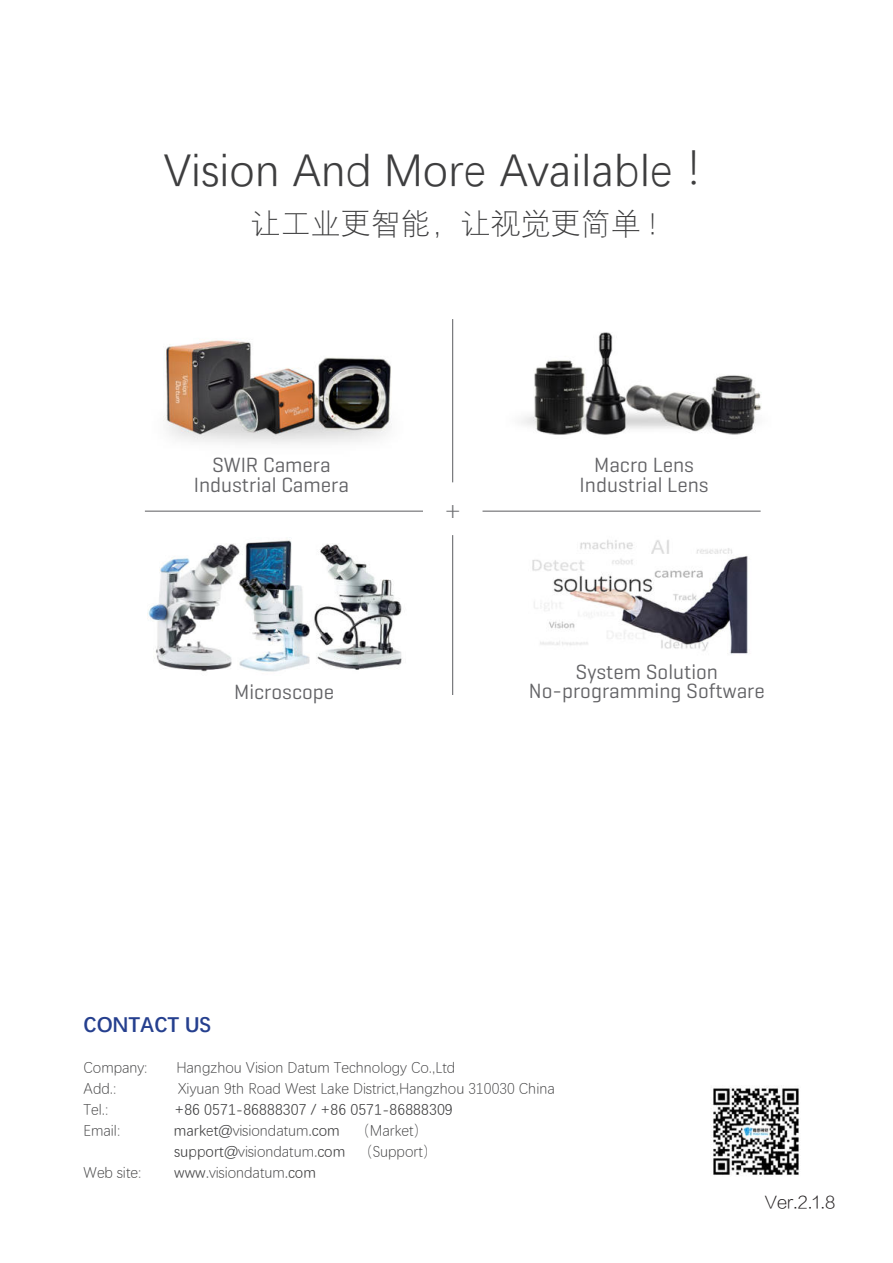
<style>
.page{position:relative;width:893px;height:1263px;background:#fff}
.page>*{position:absolute;margin:0;border:0;box-sizing:border-box;transform-origin:0 0}
.t1{font:45px "Deng Xian";color:#3e3e3f}
.t2{font:300 30px "Deng Xian";color:#3e3e3f}
.t3{font:300 25.5px "Adobe Song Std";color:#6d6e71}
.t4{font:21px/19.5px "Geogrotesque";color:#636366;text-align:center}
.t5{font:700 21px "Deng Xian";color:#253f8e}
.t6{font:16.5px "FZLTXHK GBK1 0";color:#231f20}
.t7{font:300 15px/21px "Deng Xian";color:#3e3e3f}
.t8{font:15px "Deng Xian";color:#3e3e3f}
.s1{font-weight:400}
</style>
<div class="page">
<img style="left:163px;top:339px;width:229px;height:105px">
<img style="left:521px;top:332px;width:241px;height:103px">
<img style="left:532px;top:539px;width:216px;height:115px">
<img style="left:147px;top:540px;width:255px;height:132px">
<hr style="left:452px;top:319px;width:1px;height:163px;background:#6d6e71">
<hr style="left:452px;top:535px;width:1px;height:160px;background:#6d6e71">
<hr style="left:145px;top:511px;width:278px;height:1px;background:#6d6e71">
<hr style="left:482px;top:511px;width:279px;height:1px;background:#6d6e71">
<img style="left:712px;top:1087px;width:87px;height:88px">
<h1 class="t1" style="left:164px;top:141px;width:567px">Vision And More Available ！</h1>
<h2 class="t2" style="left:251px;top:205px;width:408px">让工业更智能，让视觉更简单 !</h2>
<h3 class="t4" style="left:194px;top:457px;width:157px">SWIR Camera<br>Industrial Camera</h3>
<h3 class="t4" style="left:234px;top:684px;width:102px">Microscope</h3>
<h3 class="t3" style="left:445px;top:495px;width:17px">+</h3>
<h3 class="t4" style="left:580px;top:457px;width:130px">Macro Lens<br>Industrial Lens</h3>
<h3 class="t4" style="left:529px;top:663px;width:238px">System Solution<br>No-programming Software</h3>
<h3 class="t5" style="left:84px;top:1016px;width:129px">CONTACT US</h3>
<p class="t7" style="left:84px;top:1056px;width:66px">Company:</p>
<p class="t7" style="left:176px;top:1056px;width:280px">Hangzhou Vision Datum Technology Co.,Ltd</p>
<p class="t7" style="left:84px;top:1077px;width:34px">Add.:</p>
<p class="t7" style="left:178px;top:1077px;width:378px">Xiyuan 9th Road West Lake District,Hangzhou 310030 China</p>
<p class="t7" style="left:84px;top:1098px;width:26px">Tel.:</p>
<p class="t8" style="left:174px;top:1104px;width:280px">+86 0571-86888307 / +86 0571-86888309</p>
<p class="t7" style="left:84px;top:1119px;width:38px">Email:</p>
<p class="t7" style="left:174px;top:1119px;width:266px"><span class="s1">market@</span>visiondatum<span class="s1">.com</span>　（Market）<span class="s1">support@</span>visiondatum<span class="s1">.com</span> （Support）</p>
<p class="t7" style="left:84px;top:1161px;width:59px">Web site:</p>
<p class="t7" style="left:174px;top:1161px;width:143px"><span class="s1">www.</span>visiondatum<span class="s1">.com</span></p>
<p class="t6" style="left:765px;top:1193px;width:72px">Ver.2.1.8</p>
</div>
